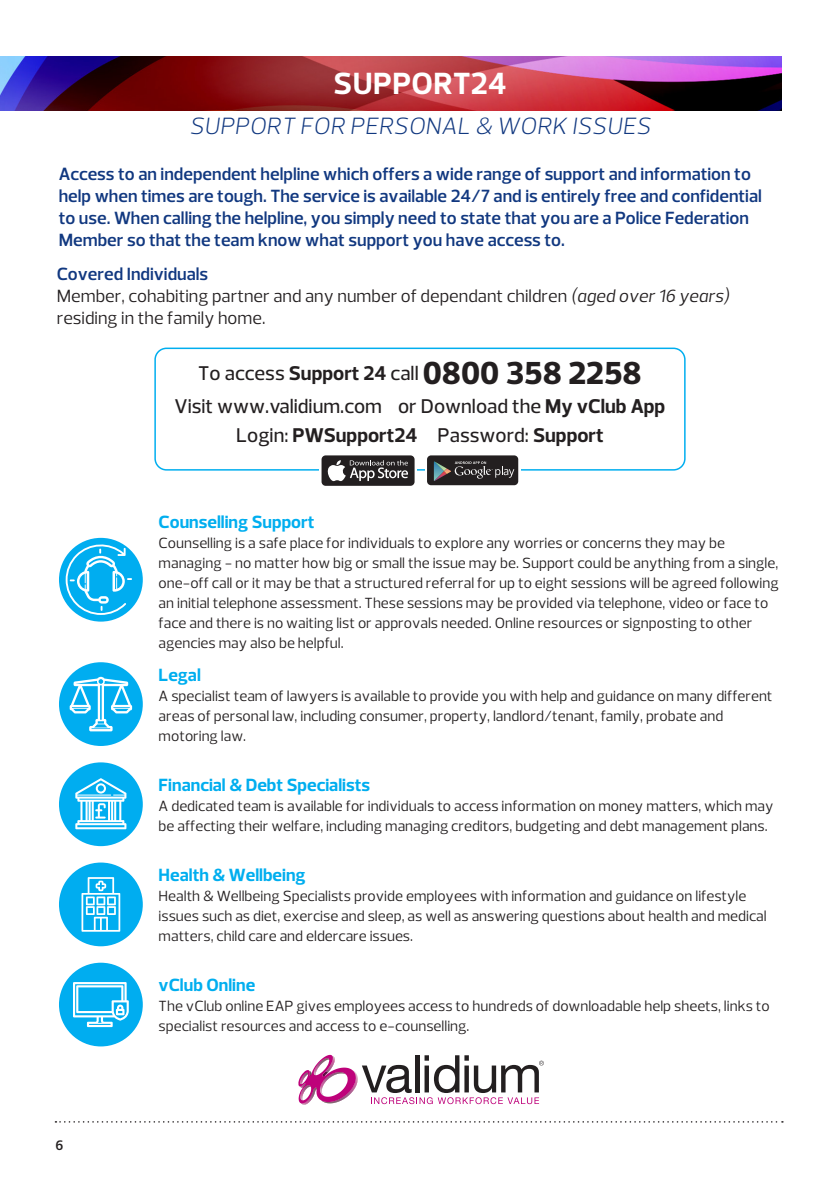
<style>
.page{position:relative;width:840px;height:1191px;background:#fff}
.page>*{position:absolute;margin:0;border:0;box-sizing:border-box;transform-origin:0 0}
.t1{font:700 31.2px "Prelo";letter-spacing:.015em;color:#fff}
.t2{font:italic 300 24px "Prelo";letter-spacing:.015em;color:#113880}
.t3{font:500 20.2px "Prelo";color:#231f20}
.t4{font:700 20.2px "Prelo";color:#231f20}
.t5{font:600 18px/22px "Prelo";color:#113880}
.t6{font:18px/22px "Prelo";color:#231f20}
.t7{font:700 18px "Prelo";color:#00aeef}
.t8{font:15px/20px "Prelo";color:#231f20}
.t9{font:600 14px "Prelo";color:#231f20}
.s1{font-style:italic}
.s2{font-weight:700}
.s3{font-weight:800;font-size:32.4px}
.s4{font-weight:500}
</style>
<div class="page">
<img style="left:0;top:57px;width:781px;height:53px">
<svg style="left:55px;top:1121px;width:727px;height:1px"></svg>
<div style="left:154px;top:347px;width:531px;height:123px;border:2px solid #00aeef;border-radius:11px"></div>
<div style="left:59px;top:538px;width:84px;height:83px;background:#00adf0;border-radius:50%"></div>
<svg style="left:66px;top:541px;width:66px;height:74px"></svg>
<div style="left:59px;top:662px;width:84px;height:84px;background:#00adf0;border-radius:50%"></div>
<svg style="left:70px;top:677px;width:62px;height:54px"></svg>
<div style="left:59px;top:762px;width:84px;height:84px;background:#00adf0;border-radius:50%"></div>
<svg style="left:75px;top:778px;width:51px;height:51px"></svg>
<div style="left:59px;top:862px;width:84px;height:84px;background:#00adf0;border-radius:50%"></div>
<svg style="left:81px;top:877px;width:39px;height:54px"></svg>
<div style="left:59px;top:962px;width:84px;height:84px;background:#00adf0;border-radius:50%"></div>
<svg style="left:73px;top:982px;width:56px;height:45px"></svg>
<svg style="left:298px;top:1054px;width:57px;height:50px"></svg>
<svg style="left:362px;top:1055px;width:181px;height:49px"></svg>
<svg style="left:319px;top:467px;width:97px;height:5px"></svg>
<svg style="left:425px;top:467px;width:95px;height:5px"></svg>
<div style="left:321px;top:455px;width:93px;height:31px;background:#231f20;border-radius:4px"></div>
<svg style="left:327px;top:460px;width:81px;height:21px"></svg>
<div style="left:427px;top:455px;width:91px;height:30px;background:#231f20;border-radius:4px"></div>
<svg style="left:433px;top:461px;width:81px;height:20px"></svg>
<p class="t1" style="left:333px;top:64px;width:174px">SUPPORT24</p>
<p class="t2" style="left:189px;top:111px;width:462px">SUPPORT FOR PERSONAL &amp; WORK ISSUES</p>
<p class="t5" style="left:59px;top:163px;width:704px">Access to an independent helpline which offers a wide range of support and information to help when times are tough. The service is available 24/7 and is entirely free and confidential to use. When calling the helpline, you simply need to state that you are a Police Federation Member so that the team know what support you have access to.</p>
<p class="t5" style="left:57px;top:263px;width:153px">Covered Individuals</p>
<p class="t6" style="left:57px;top:285px;width:673px">Member, cohabiting partner and any number of dependant children <span class="s1">(aged over 16 years) </span>residing in the family home.</p>
<p class="t3" style="left:198px;top:361px;width:444px">To access <span class="s2">Support 24</span> call <span class="s3">0800 358 2258</span></p>
<p class="t3" style="left:174px;top:394px;width:492px">Visit www.validium.com or Download the <span class="s2">My vClub App</span></p>
<p class="t4" style="left:236px;top:422px;width:369px"><span class="s4">Login:</span> PWSupport24 <span class="s4">Password:</span> Support</p>
<p class="t9" style="left:55px;top:1137px;width:9px">6</p>
<p class="t7" style="left:158px;top:510px;width:157px">Counselling Support</p>
<p class="t8" style="left:158px;top:532px;width:621px">Counselling is a safe place for individuals to explore any worries or concerns they may be managing - no matter how big or small the issue may be. Support could be anything from a single, one-off call or it may be that a structured referral for up to eight sessions will be agreed following an initial telephone assessment. These sessions may be provided via telephone, video or face to face and there is no waiting list or approvals needed. Online resources or signposting to other agencies may also be helpful.</p>
<p class="t7" style="left:158px;top:664px;width:44px">Legal</p>
<p class="t8" style="left:158px;top:686px;width:615px">A specialist team of lawyers is available to provide you with help and guidance on many different areas of personal law, including consumer, property, landlord/tenant, family, probate and motoring law.</p>
<p class="t7" style="left:158px;top:774px;width:213px">Financial &amp; Debt Specialists</p>
<p class="t8" style="left:158px;top:796px;width:616px">A dedicated team is available for individuals to access information on money matters, which may be affecting their welfare, including managing creditors, budgeting and debt management plans.</p>
<p class="t7" style="left:158px;top:864px;width:148px">Health &amp; Wellbeing</p>
<p class="t8" style="left:158px;top:886px;width:609px">Health &amp; Wellbeing Specialists provide employees with information and guidance on lifestyle issues such as diet, exercise and sleep, as well as answering questions about health and medical matters, child care and eldercare issues.</p>
<p class="t7" style="left:158px;top:974px;width:98px">vClub Online</p>
<p class="t8" style="left:158px;top:996px;width:612px">The vClub online EAP gives employees access to hundreds of downloadable help sheets, links to specialist resources and access to e-counselling.</p>
</div>
